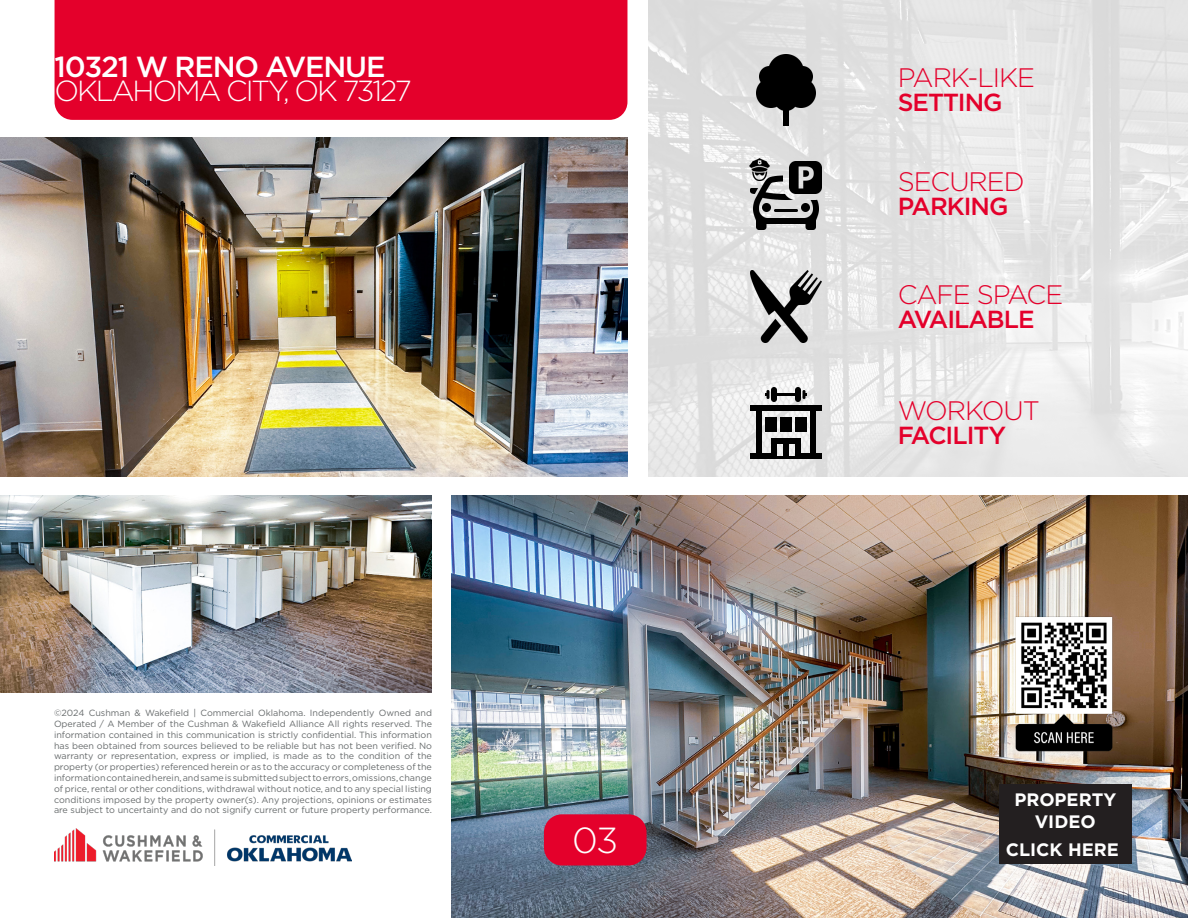
<style>
.page{position:relative;width:1188px;height:918px;background:#fff}
.page>*{position:absolute;margin:0;border:0;box-sizing:border-box;transform-origin:0 0}
.t1{font:300 36.3px "Gotham";color:#fff}
.t2{font:300 29.1px "Gotham";letter-spacing:-.07em;color:#fff}
.t3{font:500 29.1px "Gotham";letter-spacing:-.04em;color:#fff}
.t4{font:300 26.7px "Gotham";letter-spacing:-.04em;color:#e4002b}
.t5{font:500 24.75px "Gotham";letter-spacing:-.04em;color:#e4002b}
.t6{font:700 18px "Gotham";color:#fff}
.t7{font:9px/10.8px "Gotham";color:#676b6c;text-align:justify}
</style>
<div class="page">
<img style="left:0;top:496px;width:432px;height:196px">
<img style="left:451px;top:496px;width:737px;height:422px">
<div style="left:55px;top:0;width:572px;height:120px;background:#e4002b"></div>
<img style="left:55px;top:829px;width:297px;height:36px">
<img style="left:0;top:137px;width:627px;height:339px">
<img style="left:648px;top:0;width:540px;height:476px">
<img style="left:750px;top:54px;width:72px;height:71px">
<img style="left:749px;top:158px;width:1px;height:22px">
<img style="left:750px;top:158px;width:72px;height:72px">
<img style="left:750px;top:271px;width:72px;height:71px">
<img style="left:750px;top:388px;width:72px;height:71px">
<div style="left:544px;top:814px;width:103px;height:52px;background:#e4002b;border-radius:18px"></div>
<div style="left:999px;top:784px;width:133px;height:79px;background:#231f20"></div>
<img style="left:1010px;top:615px;width:107px;height:146px">
<p class="t3" style="left:55px;top:48px;width:332px">10321 W RENO AVENUE</p>
<p class="t2" style="left:55px;top:73px;width:359px">OKLAHOMA CITY, OK 73127</p>
<p class="t7" style="left:54px;top:707px;width:380px">©2024 Cushman &amp; Wakefield | Commercial Oklahoma. Independently Owned and Operated / A Member of the Cushman &amp; Wakefield Alliance All rights reserved. The information contained in this communication is strictly confidential. This information has been obtained from sources believed to be reliable but has not been verified. No warranty or representation, express or implied, is made as to the condition of the property (or properties) referenced herein or as to the accuracy or completeness of the information contained herein, and same is submitted subject to errors, omissions, change of price, rental or other conditions, withdrawal without notice, and to any special listing conditions imposed by the property owner(s). Any projections, opinions or estimates are subject to uncertainty and do not signify current or future property performance.</p>
<p class="t1" style="left:572px;top:817px;width:48px">03</p>
<p class="t4" style="left:898px;top:60px;width:139px">PARK-LIKE</p>
<p class="t5" style="left:898px;top:86px;width:106px">SETTING</p>
<p class="t4" style="left:898px;top:165px;width:128px">SECURED</p>
<p class="t5" style="left:898px;top:190px;width:112px">PARKING</p>
<p class="t4" style="left:898px;top:277px;width:167px">CAFE SPACE</p>
<p class="t5" style="left:898px;top:303px;width:138px">AVAILABLE</p>
<p class="t4" style="left:898px;top:394px;width:144px">WORKOUT</p>
<p class="t5" style="left:898px;top:419px;width:110px">FACILITY</p>
<p class="t6" style="left:1014px;top:788px;width:103px">PROPERTY</p>
<p class="t6" style="left:1035px;top:810px;width:62px">VIDEO</p>
<p class="t6" style="left:1006px;top:837px;width:115px">CLICK HERE</p>
</div>
